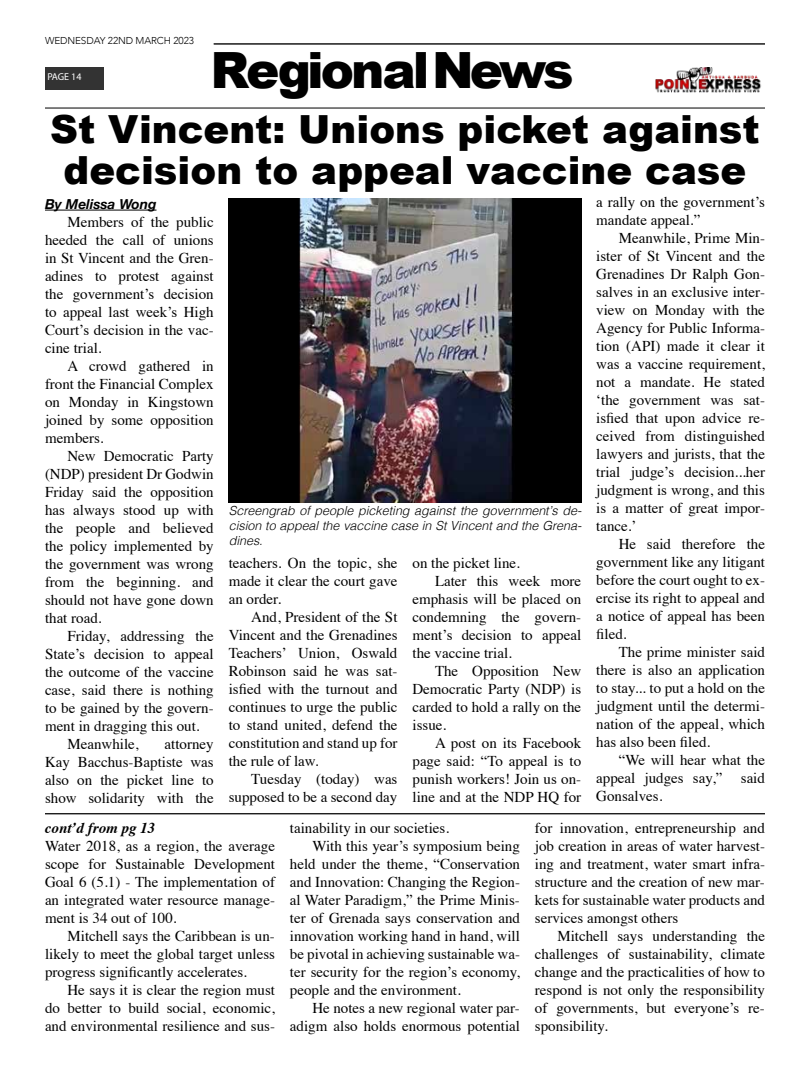
<style>
.page{position:relative;width:810px;height:1080px;background:#fff}
.page>*{position:absolute;margin:0;border:0;box-sizing:border-box;transform-origin:0 0}
.t1{font:900 50px "Arial";letter-spacing:-.06em;color:#000}
.t2{font:900 38.75px/41.2px "Arial";color:#000;text-align:center}
.t3{font:15px/18px "Times";color:#000;text-align:justify}
.t4{font:italic 700 15px "Times";color:#000}
.t5{font:italic 700 13.75px "Helvetica Neue";color:#000}
.t6{font:italic 300 12.5px/15px "Helvetica";color:#000;text-align:justify}
.t7{font:300 10px "Avenir";letter-spacing:-.01em;color:#000}
.t8{font:10px "Myriad Pro";letter-spacing:-.005em;color:#fff}
</style>
<div class="page">
<div style="left:45px;top:67px;width:58px;height:22px;background:#333"></div>
<img style="left:656px;top:67px;width:105px;height:25px">
<hr style="left:45px;top:107px;width:720px;height:2px;background:#333">
<hr style="left:214px;top:43px;width:551px;height:2px;background:#333">
<hr style="left:45px;top:210px;width:112px;height:1px;background:#000">
<hr style="left:45px;top:813px;width:720px;height:1px;background:#000">
<img style="left:229px;top:198px;width:352px;height:304px">
<p class="t7" style="left:45px;top:34px;width:151px">WEDNESDAY 22ND MARCH 2023</p>
<p class="t8" style="left:47px;top:71px;width:36px">PAGE 14</p>
<h1 class="t1" style="left:210px;top:34px;width:365px">RegionalNews</h1>
<h2 class="t2" style="left:50px;top:107px;width:711px">St Vincent: Unions picket against decision to appeal vaccine case</h2>
<p class="t5" style="left:45px;top:193px;width:113px">By Melissa Wong</p>
<p class="t3" style="left:45px;top:211px;width:170px;text-indent:22px">Members of the public heeded the call of unions in St Vincent and the Gren&shy;adines to protest against the government’s decision to appeal last week’s High Court’s decision in the vac&shy;cine trial.</p>
<p class="t3" style="left:45px;top:355px;width:170px;text-indent:22px">A crowd gathered in front the Financial Complex on Monday in Kingstown joined by some opposition members.</p>
<p class="t3" style="left:45px;top:445px;width:170px;text-indent:22px">New Democratic Party (NDP) president Dr Godwin Friday said the opposition has always stood up with the people and believed the policy implemented by the government was wrong from the beginning. and should not have gone down that road.</p>
<p class="t3" style="left:68px;top:625px;width:148px">Friday, addressing the</p>
<p class="t3" style="left:45px;top:643px;width:170px">State’s decision to appeal</p>
<p class="t3" style="left:45px;top:661px;width:170px">the outcome of the vaccine</p>
<p class="t3" style="left:45px;top:679px;width:170px">case, said there is nothing</p>
<p class="t3" style="left:45px;top:697px;width:170px">to be gained by the govern-</p>
<p class="t3" style="left:45px;top:715px;width:156px">ment in dragging this out.</p>
<p class="t3" style="left:68px;top:733px;width:73px">Meanwhile,</p>
<p class="t3" style="left:45px;top:733px;width:170px;text-indent:120px">attorney Kay Bacchus-Baptiste was also on the picket line to show solidarity with the</p>
<p class="t6" style="left:229px;top:503px;width:354px">Screengrab of people picketing against the government’s de&shy;cision to appeal the vaccine case in St Vincent and the Grena&shy;dines.</p>
<p class="t3" style="left:229px;top:552px;width:170px">teachers. On the topic, she made it clear the court gave an order.</p>
<p class="t3" style="left:229px;top:606px;width:170px;text-indent:22px">And, President of the St Vincent and the Grenadines Teachers’ Union, Oswald Robinson said he was sat&shy;isfied with the turnout and continues to urge the public to stand united, defend the constitution and stand up for the rule of law.</p>
<p class="t3" style="left:229px;top:768px;width:170px;text-align:right">Tuesday (today) was supposed to be a second day</p>
<p class="t3" style="left:412px;top:552px;width:109px">on the picket line.</p>
<p class="t3" style="left:435px;top:570px;width:148px">Later this week more</p>
<p class="t3" style="left:412px;top:588px;width:170px">emphasis will be placed on</p>
<p class="t3" style="left:412px;top:606px;width:170px">condemning the govern-</p>
<p class="t3" style="left:412px;top:624px;width:170px">ment’s decision to appeal</p>
<p class="t3" style="left:412px;top:642px;width:101px">the vaccine trial.</p>
<p class="t3" style="left:435px;top:660px;width:148px">The Opposition New</p>
<p class="t3" style="left:412px;top:678px;width:170px">Democratic Party (NDP) is</p>
<p class="t3" style="left:412px;top:696px;width:170px">carded to hold a rally on the</p>
<p class="t3" style="left:412px;top:714px;width:35px">issue.</p>
<p class="t3" style="left:435px;top:732px;width:148px">A post on its Facebook</p>
<p class="t3" style="left:412px;top:750px;width:170px">page said: “To appeal is to</p>
<p class="t3" style="left:412px;top:768px;width:170px">punish workers! Join us on-</p>
<p class="t3" style="left:412px;top:786px;width:170px">line and at the NDP HQ for</p>
<p class="t3" style="left:596px;top:191px;width:170px">a rally on the government’s mandate appeal.”</p>
<p class="t3" style="left:596px;top:227px;width:170px;text-indent:22px">Meanwhile, Prime Min&shy;ister of St Vincent and the Grenadines Dr Ralph Gon&shy;salves in an exclusive inter&shy;view on Monday with the Agency for Public Informa&shy;tion (API) made it clear it was a vaccine requirement, not a mandate. He stated ‘the government was sat&shy;isfied that upon advice re&shy;ceived from distinguished lawyers and jurists, that the trial judge’s decision...her judgment is wrong, and this is a matter of great impor&shy;tance.’</p>
<p class="t3" style="left:596px;top:533px;width:170px;text-indent:22px">He said therefore the government like any litigant before the court ought to ex&shy;ercise its right to appeal and a notice of appeal has been filed.</p>
<p class="t3" style="left:596px;top:641px;width:170px;text-indent:22px">The prime minister said there is also an application to stay... to put a hold on the judgment until the determi&shy;nation of the appeal, which has also been filed.</p>
<p class="t3" style="left:596px;top:749px;width:170px;text-indent:22px">“We will hear what the appeal judges say,” said Gonsalves.</p>
<p class="t4" style="left:45px;top:813px;width:112px">cont’d from pg 13</p>
<p class="t3" style="left:45px;top:836px;width:232px">Water 2018, as a region, the average scope for Sustainable Development Goal 6 (5.1) - The implementation of an integrated water resource manage&shy;ment is 34 out of 100.</p>
<p class="t3" style="left:45px;top:926px;width:232px;text-indent:22px">Mitchell says the Caribbean is un&shy;likely to meet the global target unless progress significantly accelerates.</p>
<p class="t3" style="left:45px;top:980px;width:232px;text-indent:22px">He says it is clear the region must do better to build social, economic, and environmental resilience and sus-</p>
<p class="t3" style="left:290px;top:817px;width:161px">tainability in our societies.</p>
<p class="t3" style="left:312px;top:835px;width:209px">With this year’s symposium being</p>
<p class="t3" style="left:290px;top:853px;width:232px">held under the theme, “Conservation</p>
<p class="t3" style="left:290px;top:871px;width:232px">and Innovation: Changing the Region-</p>
<p class="t3" style="left:290px;top:889px;width:231px">al Water Paradigm,” the Prime Minis-</p>
<p class="t3" style="left:290px;top:907px;width:232px">ter of Grenada says conservation and</p>
<p class="t3" style="left:290px;top:925px;width:231px">innovation working hand in hand, will</p>
<p class="t3" style="left:290px;top:943px;width:232px">be pivotal in achieving sustainable wa-</p>
<p class="t3" style="left:290px;top:961px;width:232px">ter security for the region’s economy,</p>
<p class="t3" style="left:290px;top:979px;width:172px">people and the environment.</p>
<p class="t3" style="left:312px;top:997px;width:209px">He notes a new regional water par-</p>
<p class="t3" style="left:290px;top:1015px;width:232px">adigm also holds enormous potential</p>
<p class="t3" style="left:535px;top:817px;width:232px">for innovation, entrepreneurship and job creation in areas of water harvest&shy;ing and treatment, water smart infra&shy;structure and the creation of new mar&shy;kets for sustainable water products and services amongst others</p>
<p class="t3" style="left:535px;top:925px;width:232px;text-indent:22px">Mitchell says understanding the challenges of sustainability, climate change and the practicalities of how to respond is not only the responsibility of governments, but everyone’s re&shy;sponsibility.</p>
</div>
